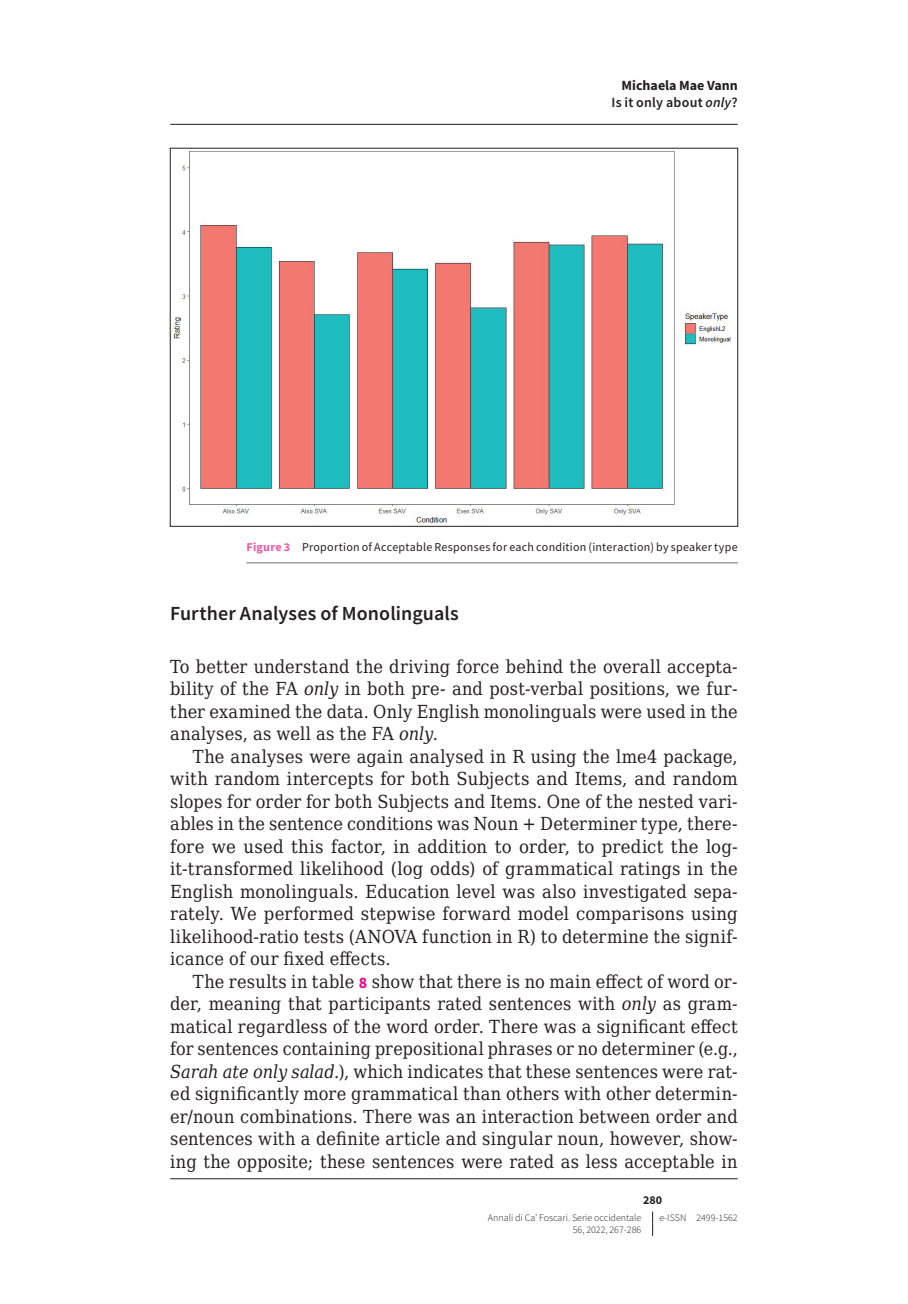
<style>
.page{position:relative;width:908px;height:1304px;background:#fff}
.page>*{position:absolute;margin:0;border:0;box-sizing:border-box;transform-origin:0 0}
.t1{font:600 20px "Source Sans Pro";letter-spacing:.005em;color:#231f20}
.t2{font:18px/22.4px "DejaVu Serif Condensed";letter-spacing:.01em;color:#231f20;text-align:justify}
.t3{font:700 14px/17.6px "Source Sans Pro";color:#231f20;text-align:right}
.t4{font:12px "Source Sans Pro";letter-spacing:.02em;color:#231f20}
.t5{font:700 12px "Source Sans Pro";color:#231f20}
.t6{font:300 10px "Source Sans Pro";color:#231f20}
.s1{font-weight:600}
.s2{font-weight:600;font-style:italic}
.s3{font-weight:700;color:#ef59a1}
.s4{font-style:italic}
.s5{font-family:"Source Sans Pro";font-weight:700;font-size:16px;color:#ed028c}
</style>
<div class="page">
<svg style="left:652px;top:1212px;width:1px;height:24px"></svg>
<hr style="left:246px;top:562px;width:491px;height:1px;background:#6c6d70">
<img style="left:172px;top:151px;width:559px;height:373px">
<hr style="left:170px;top:124px;width:567px;height:1px;background:#231f20">
<hr style="left:170px;top:1178px;width:567px;height:1px;background:#231f20">
<p class="t3" style="left:611px;top:76px;width:128px">Michaela Mae Vann<br><span class="s1">Is it only about</span> <span class="s2">only</span><span class="s1">?</span></p>
<p class="t4" style="left:246px;top:540px;width:492px"><span class="s3">Figure 3</span> Proportion of Acceptable Responses for each condition (interaction) by speaker type</p>
<p class="t1" style="left:170px;top:601px;width:290px">Further Analyses of Monolinguals</p>
<p class="t2" style="left:170px;top:655px;width:568px">To better understand the driving force behind the overall accepta&shy;bility of the FA <span class="s4">only</span> in both pre- and post-verbal positions, we fur&shy;ther examined the data. Only English monolinguals were used in the analyses, as well as the FA <span class="s4">only</span>.</p>
<p class="t2" style="left:170px;top:745px;width:568px;text-indent:23px">The analyses were again analysed in R using the lme4 package, with random intercepts for both Subjects and Items, and random slopes for order for both Subjects and Items. One of the nested vari&shy;ables in the sentence conditions was Noun + Determiner type, there&shy;fore we used this factor, in addition to order, to predict the log&shy;it-transformed likelihood (log odds) of grammatical ratings in the English monolinguals. Education level was also investigated sepa&shy;rately. We performed stepwise forward model comparisons using likelihood-ratio tests (ANOVA function in R) to determine the signif&shy;icance of our fixed effects.</p>
<p class="t2" style="left:170px;top:970px;width:568px;text-indent:23px">The results in table <span class="s5">8</span> show that there is no main effect of word or&shy;der, meaning that participants rated sentences with <span class="s4">only</span> as gram&shy;matical regardless of the word order. There was a significant effect for sentences containing prepositional phrases or no determiner (e.g., <span class="s4">Sarah ate only salad.</span>), which indicates that these sentences were rat&shy;ed significantly more grammatical than others with other determin&shy;er/noun combinations. There was an interaction between order and sentences with a definite article and singular noun, however, show&shy;ing the opposite; these sentences were rated as less acceptable in</p>
<p class="t5" style="left:642px;top:1192px;width:21px">280</p>
<p class="t6" style="left:487px;top:1212px;width:155px">Annali di Ca’ Foscari. Serie occidentale</p>
<p class="t6" style="left:659px;top:1212px;width:80px">e-ISSN 2499-1562</p>
<p class="t6" style="left:572px;top:1224px;width:70px">56, 2022, 267-286</p>
</div>
